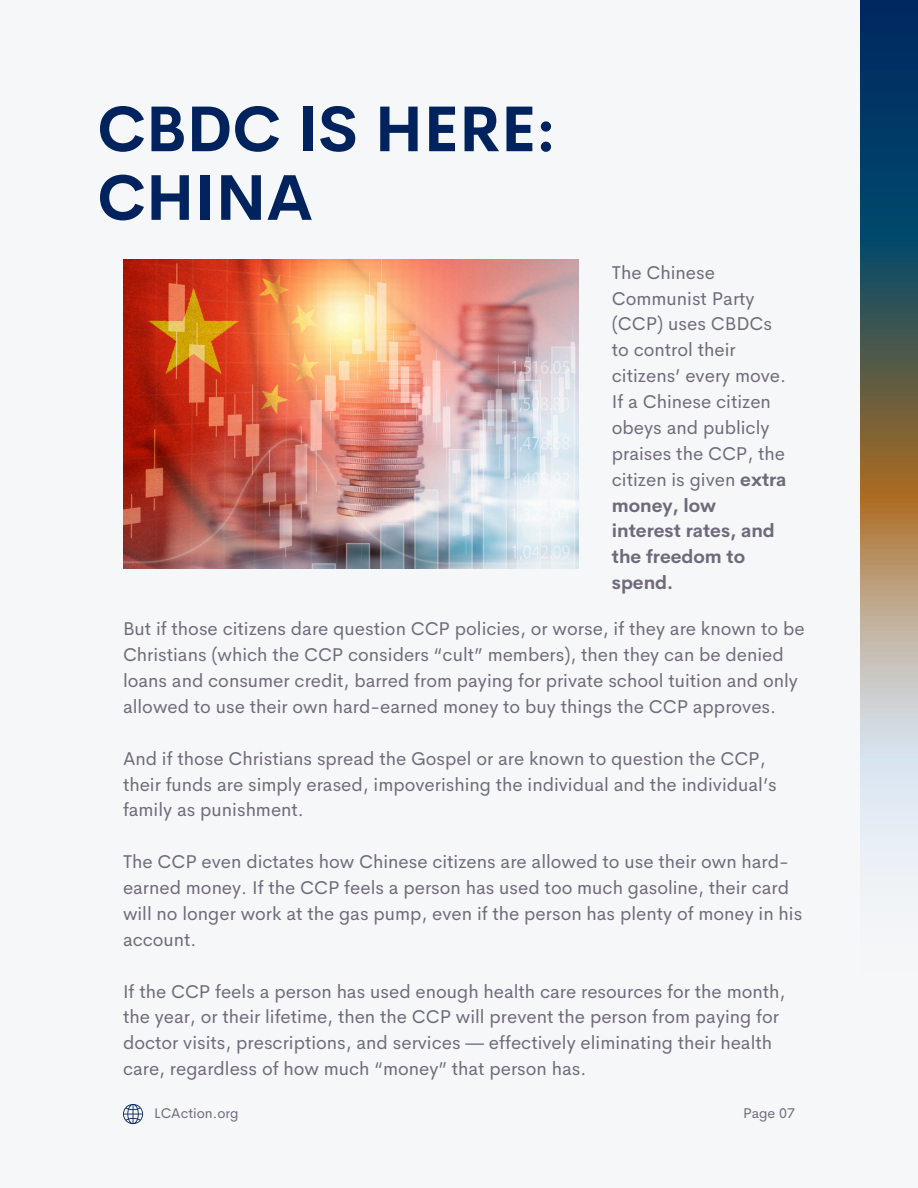
<style>
.page{position:relative;width:918px;height:1188px;background:#f6f7f8}
.page>*{position:absolute;margin:0;border:0;box-sizing:border-box;transform-origin:0 0}
.t1{font:700 63.3px/68.7px "Cerebri Sans";color:#00235e}
.t2{font:18.6px/25.8px "Cerebri Sans";color:#6f6a7b}
.t3{font:14.1px "Cerebri Sans";color:#6f6a7b}
.s1{font-weight:700}
</style>
<div class="page">
<svg style="left:123px;top:1104px;width:20px;height:20px"></svg>
<img style="left:123px;top:260px;width:456px;height:308px">
<svg style="left:860px;top:0;width:58px;height:862px;background:#707c7c"></svg>
<h2 class="t1" style="left:97px;top:95px;width:460px">CBDC IS HERE:<br>CHINA</h2>
<h2 class="t2" style="left:612px;top:259px;width:176px">The Chinese<br>Communist Party (CCP) uses CBDCs to control their citizens’ every move.<br>If a Chinese citizen obeys and publicly praises the CCP, the citizen is given <span class="s1">extra money, low interest rates, and the freedom to spend.</span></h2>
<h2 class="t2" style="left:123px;top:616px;width:683px">But if those citizens dare question CCP policies, or worse, if they are known to be Christians (which the CCP considers “cult” members), then they can be denied loans and consumer credit, barred from paying for private school tuition and only allowed to use their own hard-earned money to buy things the CCP approves.</h2>
<h2 class="t2" style="left:123px;top:745px;width:655px">And if those Christians spread the Gospel or are known to question the CCP, their funds are simply erased, impoverishing the individual and the individual’s family as punishment.</h2>
<p class="t2" style="left:123px;top:849px;width:681px">The CCP even dictates how Chinese citizens are allowed to use their own hard&shy;earned money. If the CCP feels a person has used too much gasoline, their card will no longer work at the gas pump, even if the person has plenty of money in his account.</p>
<p class="t2" style="left:123px;top:978px;width:664px">If the CCP feels a person has used enough health care resources for the month, the year, or their lifetime, then the CCP will prevent the person from paying for doctor visits, prescriptions, and services — effectively eliminating their health care, regardless of how much “money” that person has.</p>
<h1 class="t3" style="left:154px;top:1104px;width:86px">LCAction.org</h1>
<h2 class="t3" style="left:743px;top:1104px;width:53px">Page 07</h2>
</div>
